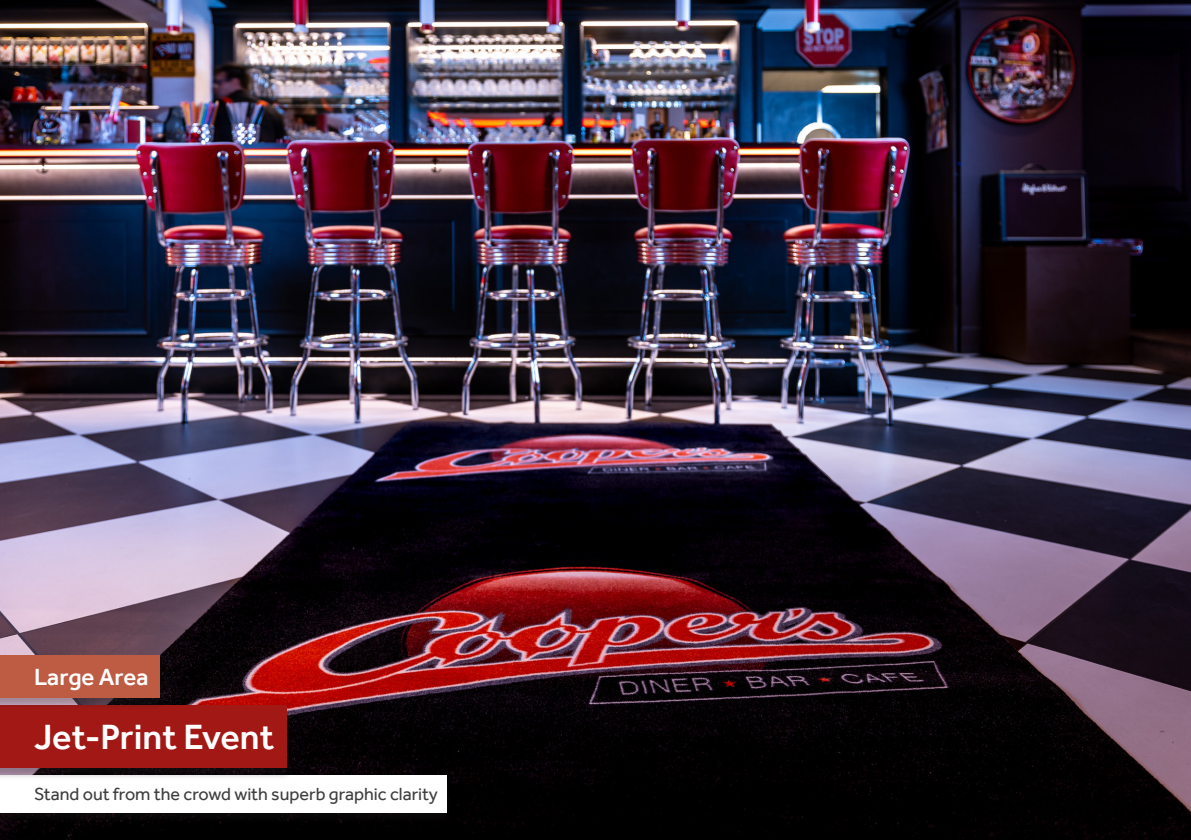
<style>
.page{position:relative;width:1191px;height:840px;background:#fff}
.page>*{position:absolute;margin:0;border:0;box-sizing:border-box;transform-origin:0 0}
.t1{font:500 36px "Effra";color:#fff}
.t2{font:500 24px "Effra";color:#fff}
.Picture_text{font:18px "Effra";color:#3e3e3f}
</style>
<div class="page">
<img style="left:0;top:0;width:1191px;height:839px">
<div style="left:0;top:774px;width:453px;height:50px;background:#231f20;opacity:.3"></div>
<div style="left:0;top:775px;width:447px;height:37px;background:#fff"></div>
<div style="left:0;top:704px;width:292px;height:75px;background:#231f20;opacity:.3"></div>
<div style="left:0;top:705px;width:286px;height:62px;background:#a21815"></div>
<div style="left:0;top:654px;width:165px;height:55px;background:#231f20;opacity:.3"></div>
<div style="left:0;top:655px;width:159px;height:42px;background:#bd5c43"></div>
<p class="t2" style="left:34px;top:661px;width:116px">Large Area</p>
<p class="t1" style="left:34px;top:715px;width:242px">Jet-Print Event</p>
<p class="Picture_text" style="left:34px;top:783px;width:405px">Stand out from the crowd with superb graphic clarity</p>
</div>
